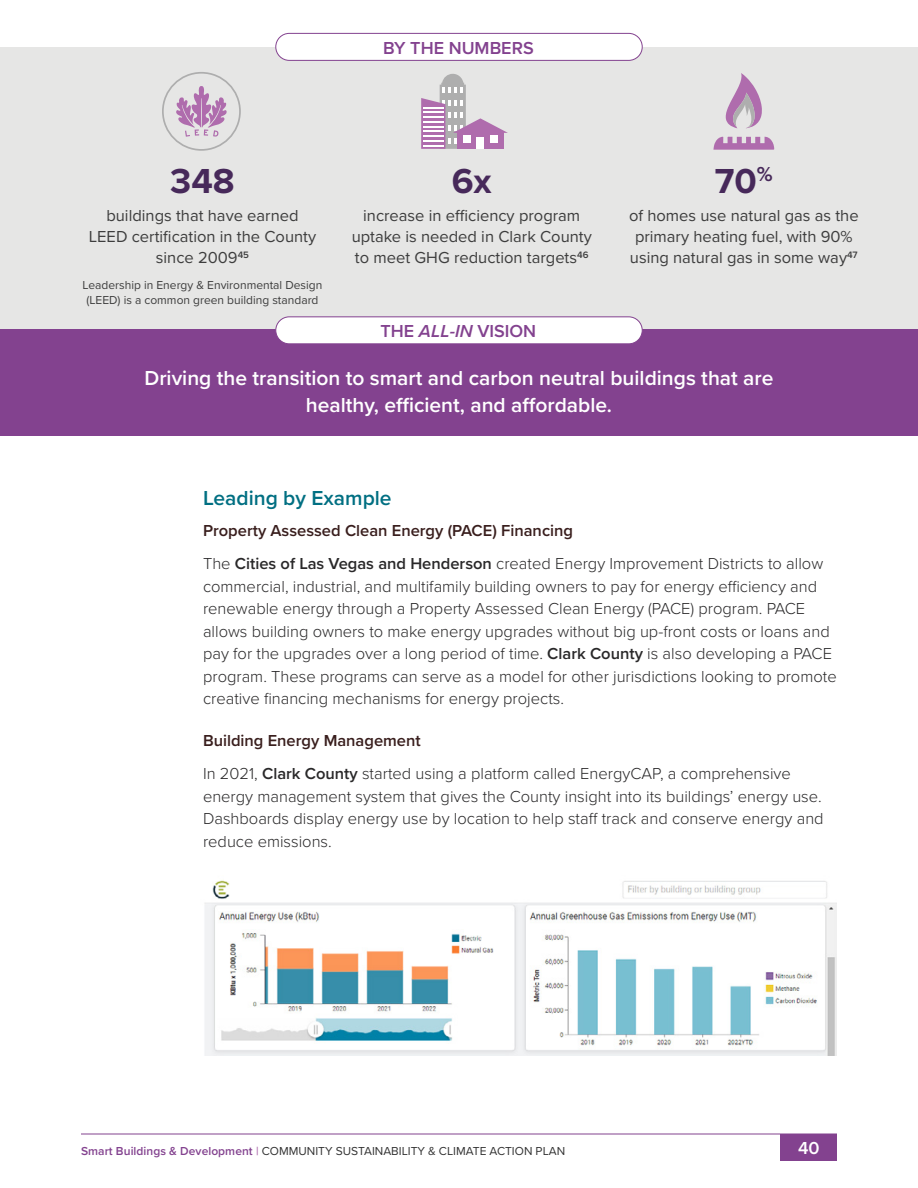
<style>
.page{position:relative;width:918px;height:1188px;background:#fff}
.page>*{position:absolute;margin:0;border:0;box-sizing:border-box;transform-origin:0 0}
.Infographic_Number{font:700 36px "Proxima Nova";color:#47295a}
.Vision_Text{font:600 21px/27px "Proxima Nova";color:#fff;text-align:center}
.F_Heading_3{font:600 21px "Proxima Nova";color:#006f82}
.F_Oval_Titles{font:600 18px "Proxima Nova";color:#83428f}
.t1{font:600 18px "Proxima Nova";color:#fff}
.Body_Text{font:300 16.5px/22.5px "Proxima Nova";color:#292829}
.Infographic_Text{font:16.5px/21px "Proxima Nova";color:#3d3d3d;text-align:center}
.F_Heading_4{font:600 16.5px "Proxima Nova";color:#391e1d}
.Infographic_Text_8PT{font:12px/15px "Proxima Nova";color:#3d3d3d;text-align:center}
.t2{font:12px "Proxima Nova";color:#333}
.s1{font-style:italic}
.s2{font-weight:600}
.s3{font-weight:600;color:#83428f}
.s4{font-weight:600;color:#af6cad}
</style>
<div class="page">
<div style="left:781px;top:1134px;width:56px;height:27px;background:#83428f"></div>
<hr style="left:81px;top:1134px;width:756px;height:1px;background:#83428f">
<div style="left:0;top:48px;width:918px;height:281px;background:#e6e6e5"></div>
<div style="left:0;top:329px;width:918px;height:106px;background:#83428f"></div>
<div style="left:276px;top:33px;width:366px;height:27px;background:#fff;border-radius:14px"></div>
<div style="left:275px;top:33px;width:368px;height:28px;border:1px solid #83428f;border-radius:14px"></div>
<svg style="left:421px;top:74px;width:87px;height:75px"></svg>
<svg style="left:176px;top:86px;width:51px;height:51px"></svg>
<div style="left:162px;top:72px;width:79px;height:79px;border:2px solid #aeaeae;border-radius:50%"></div>
<svg style="left:713px;top:137px;width:61px;height:13px"></svg>
<svg style="left:726px;top:73px;width:36px;height:55px"></svg>
<img style="left:204px;top:880px;width:633px;height:176px">
<div style="left:276px;top:317px;width:366px;height:27px;background:#fff;border-radius:14px"></div>
<div style="left:275px;top:316px;width:368px;height:28px;border:1px solid #83428f;border-radius:14px"></div>
<p class="F_Oval_Titles" style="left:383px;top:35px;width:152px">BY THE NUMBERS</p>
<p class="Infographic_Number" style="left:170px;top:154px;width:66px">348</p>
<p class="Infographic_Text" style="left:89px;top:204px;width:229px">buildings that have earned<br>LEED certification in the County since 2009<sup>45</sup></p>
<p class="Infographic_Text_8PT" style="left:83px;top:277px;width:241px">Leadership in Energy &amp; Environmental Design (LEED) is a common green building standard</p>
<p class="Infographic_Number" style="left:452px;top:154px;width:41px">6x</p>
<p class="Infographic_Text" style="left:352px;top:204px;width:242px">increase in efficiency program uptake is needed in Clark County to meet GHG reduction targets<sup>46</sup></p>
<p class="F_Oval_Titles" style="left:381px;top:318px;width:157px">THE <span class="s1">ALL-IN</span> VISION</p>
<p class="Infographic_Number" style="left:715px;top:154px;width:59px">70<sup>%</sup></p>
<p class="Infographic_Text" style="left:629px;top:204px;width:231px">of homes use natural gas as the primary heating fuel, with 90% using natural gas in some way<sup>47</sup></p>
<p class="Vision_Text" style="left:144px;top:364px;width:631px">Driving the transition to smart and carbon neutral buildings that are healthy, efficient, and affordable.</p>
<p class="F_Heading_3" style="left:203px;top:482px;width:190px">Leading by Example</p>
<p class="F_Heading_4" style="left:203px;top:518px;width:372px">Property Assessed Clean Energy (PACE) Financing</p>
<p class="Body_Text" style="left:203px;top:552px;width:635px">The <span class="s2">Cities of Las Vegas and Henderson</span> created Energy Improvement Districts to allow commercial, industrial, and multifamily building owners to pay for energy efficiency and renewable energy through a Property Assessed Clean Energy (PACE) program. PACE allows building owners to make energy upgrades without big up-front costs or loans and pay for the upgrades over a long period of time. <span class="s2">Clark County</span> is also developing a PACE program. These programs can serve as a model for other jurisdictions looking to promote creative financing mechanisms for energy projects.</p>
<p class="F_Heading_4" style="left:203px;top:728px;width:219px">Building Energy Management</p>
<p class="Body_Text" style="left:203px;top:762px;width:622px">In 2021, <span class="s2">Clark County</span> started using a platform called EnergyCAP, a comprehensive energy management system that gives the County insight into its buildings’ energy use.<br>Dashboards display energy use by location to help staff track and conserve energy and reduce emissions.</p>
<p class="t2" style="left:81px;top:1142px;width:486px"><span class="s3">Smart Buildings &amp; Development</span> <span class="s4">|</span> COMMUNITY SUSTAINABILITY &amp; CLIMATE ACTION PLAN</p>
<p class="t1" style="left:798px;top:1134px;width:23px">40</p>
</div>
